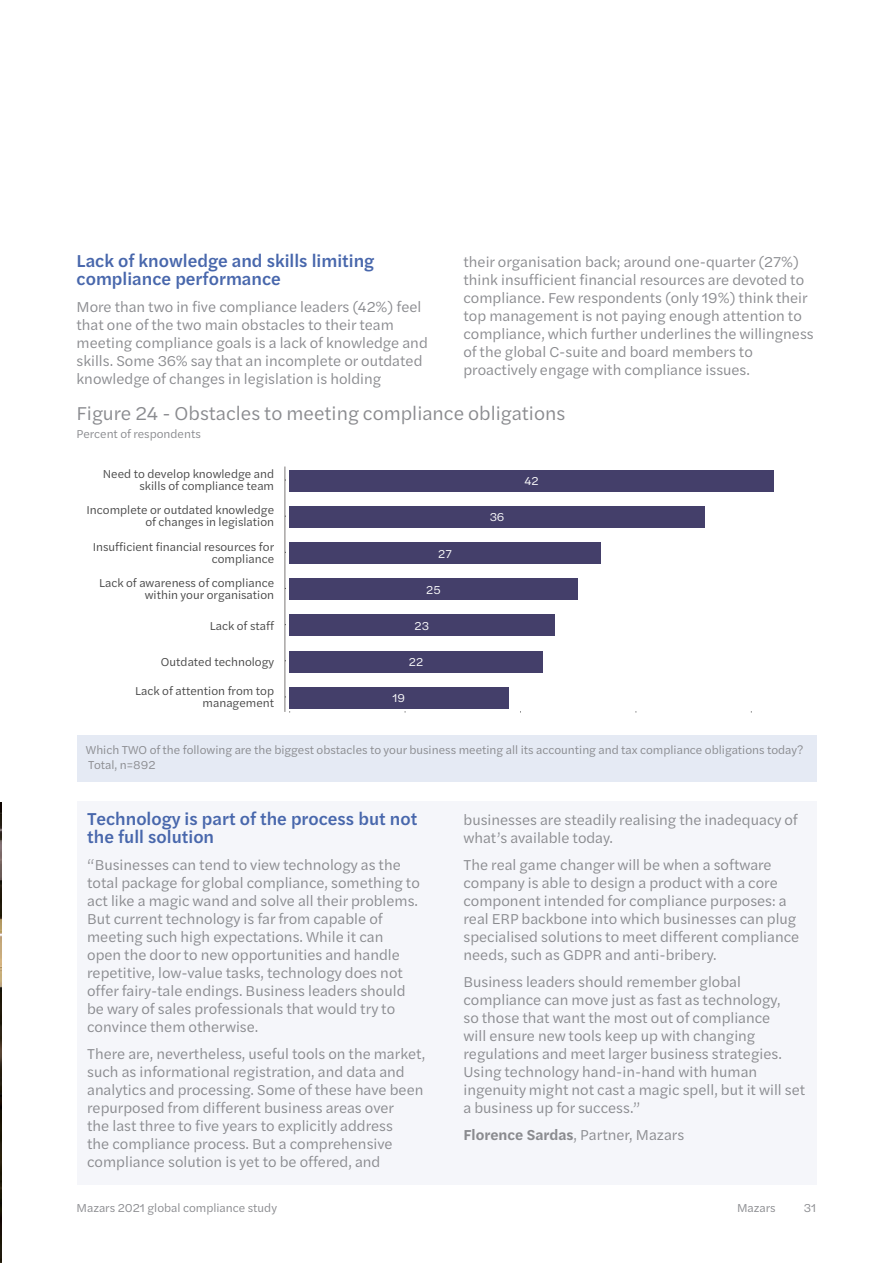
<style>
.page{position:relative;width:893px;height:1263px;background:#fff}
.page>*{position:absolute;margin:0;border:0;box-sizing:border-box;transform-origin:0 0}
.t1{font:19.5px "Halyard Text";color:#8a8b8f}
.t2{font:500 18px/18px "Halyard Text";color:#4867ac}
.t3{font:15px/18px "Halyard Text";color:#8a8b8f}
.t4{font:12px/12px "Halyard Text";color:#484848;text-align:right}
.t5{font:12px/14.4px "Halyard Text";color:#8a8b8f}
.t6{font:12px "Halyard Text";color:#fff}
.s1{font-weight:600}
</style>
<div class="page">
<img style="left:0;top:803px;width:1px;height:460px">
<div style="left:289px;top:470px;width:485px;height:21px;background:#443f6a"></div>
<div style="left:289px;top:506px;width:416px;height:21px;background:#443f6a"></div>
<div style="left:289px;top:542px;width:312px;height:22px;background:#443f6a"></div>
<div style="left:289px;top:579px;width:289px;height:21px;background:#443f6a"></div>
<div style="left:289px;top:615px;width:266px;height:21px;background:#443f6a"></div>
<div style="left:289px;top:651px;width:254px;height:21px;background:#443f6a"></div>
<div style="left:289px;top:687px;width:219px;height:21px;background:#443f6a"></div>
<hr style="left:285px;top:466px;width:1px;height:246px;background:#7b7876">
<div style="left:77px;top:735px;width:739px;height:46px;background:#e5eaf4"></div>
<div style="left:77px;top:801px;width:739px;height:384px;background:#f5f6fa"></div>
<p class="t2" style="left:77px;top:251px;width:299px">Lack of knowledge and skills limiting compliance performance</p>
<p class="t3" style="left:77px;top:297px;width:353px">More than two in five compliance leaders (42%) feel that one of the two main obstacles to their team meeting compliance goals is a lack of knowledge and skills. Some 36% say that an incomplete or outdated knowledge of changes in legislation is holding</p>
<p class="t3" style="left:463px;top:252px;width:352px">their organisation back; around one-quarter (27%) think insufficient financial resources are devoted to compliance. Few respondents (only 19%) think their top management is not paying enough attention to compliance, which further underlines the willingness of the global C-suite and board members to proactively engage with compliance issues.</p>
<h1 class="t1" style="left:77px;top:399px;width:490px">Figure 24 - Obstacles to meeting compliance obligations</h1>
<p class="t5" style="left:77px;top:426px;width:126px">Percent of respondents</p>
<p class="t4" style="left:103px;top:468px;width:173px">Need to develop knowledge and skills of compliance team</p>
<p class="t4" style="left:86px;top:504px;width:189px">Incomplete or outdated knowledge of changes in legislation</p>
<p class="t4" style="left:93px;top:540px;width:183px">Insufficient financial resources for compliance</p>
<p class="t4" style="left:99px;top:576px;width:177px">Lack of awareness of compliance within your organisation</p>
<p class="t4" style="left:210px;top:619px;width:66px">Lack of staff</p>
<p class="t4" style="left:161px;top:655px;width:115px">Outdated technology</p>
<p class="t4" style="left:135px;top:684px;width:140px">Lack of attention from top management</p>
<p class="t6" style="left:438px;top:545px;width:15px">27</p>
<p class="t6" style="left:426px;top:581px;width:16px">25</p>
<p class="t6" style="left:415px;top:617px;width:16px">23</p>
<p class="t6" style="left:409px;top:653px;width:16px">22</p>
<p class="t6" style="left:392px;top:689px;width:14px">19</p>
<p class="t6" style="left:490px;top:509px;width:16px">36</p>
<p class="t6" style="left:524px;top:473px;width:16px">42</p>
<p class="t5" style="left:86px;top:742px;width:719px">Which TWO of the following are the biggest obstacles to your business meeting all its accounting and tax compliance obligations today?<br>Total, n=892</p>
<p class="t2" style="left:87px;top:809px;width:332px">Technology is part of the process but not the full solution</p>
<p class="t3" style="left:87px;top:855px;width:334px">“Businesses can tend to view technology as the total package for global compliance, something to act like a magic wand and solve all their problems.<br>But current technology is far from capable of meeting such high expectations. While it can open the door to new opportunities and handle repetitive, low-value tasks, technology does not offer fairy-tale endings. Business leaders should be wary of sales professionals that would try to convince them otherwise.</p>
<p class="t3" style="left:87px;top:1044px;width:340px">There are, nevertheless, useful tools on the market, such as informational registration, and data and analytics and processing. Some of these have been repurposed from different business areas over<br>the last three to five years to explicitly address<br>the compliance process. But a comprehensive compliance solution is yet to be offered, and</p>
<p class="t5" style="left:77px;top:1200px;width:202px">Mazars 2021 global compliance study</p>
<p class="t3" style="left:463px;top:810px;width:336px">businesses are steadily realising the inadequacy of what’s available today.</p>
<p class="t3" style="left:463px;top:855px;width:337px">The real game changer will be when a software company is able to design a product with a core component intended for compliance purposes: a real ERP backbone into which businesses can plug specialised solutions to meet different compliance needs, such as GDPR and anti-bribery.</p>
<p class="t3" style="left:463px;top:972px;width:343px">Business leaders should remember global compliance can move just as fast as technology,<br>so those that want the most out of compliance<br>will ensure new tools keep up with changing regulations and meet larger business strategies.<br>Using technology hand-in-hand with human ingenuity might not cast a magic spell, but it will set a business up for success.”</p>
<p class="t3" style="left:463px;top:1125px;width:222px"><span class="s1">Florence Sardas</span>, Partner, Mazars</p>
<p class="t5" style="left:737px;top:1200px;width:40px">Mazars</p>
<p class="t5" style="left:804px;top:1200px;width:14px">31</p>
</div>
